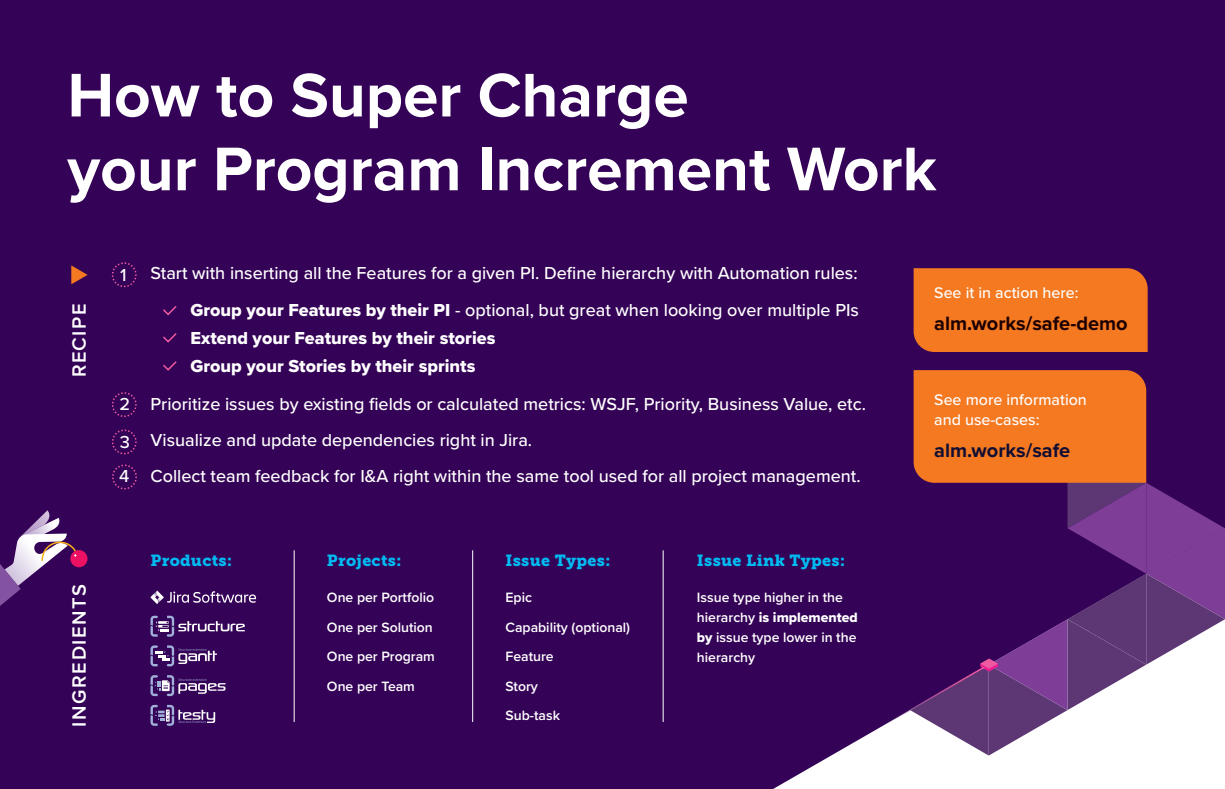
<style>
.page{position:relative;width:1225px;height:789px;background:#fff}
.page>*{position:absolute;margin:0;border:0;box-sizing:border-box;transform-origin:0 0}
.t1{font:700 63.8px/73.8px "Proxima Nova";color:#fff}
.t2{font:700 20px "Proxima Nova";color:#1c0000}
.t3{font:600 20px "Proxima Nova";letter-spacing:.08em;color:#fff}
.t4{font:700 20px "Proxima Nova";color:#120e33}
.t5{font:500 18px/36px "Proxima Nova";color:#fff}
.t6{font:18px/28px "Proxima Nova Extrabld";color:#fff}
.t7{font:500 16px/20px "Proxima Nova";color:#fff}
.t8{font:16px "Museo Slab 900";letter-spacing:.02em;color:#00baf1}
.t9{font:600 14px/29.6px "Proxima Nova";color:#fff}
.t10{font:14px "Proxima Nova Extrabld";color:#fff}
.s1{font-family:"Proxima Nova Extrabld";font-weight:400}
.s2{font-family:"Proxima Nova";font-weight:600}
</style>
<div class="page">
<div style="left:0;top:0;width:1225px;height:788px;background:#340256"></div>
<svg style="left:111px;top:260px;width:28px;height:29px"></svg>
<svg style="left:111px;top:389px;width:28px;height:30px"></svg>
<svg style="left:111px;top:426px;width:28px;height:65px"></svg>
<svg style="left:150px;top:615px;width:95px;height:21px"></svg>
<svg style="left:150px;top:645px;width:67px;height:21px"></svg>
<svg style="left:150px;top:674px;width:75px;height:21px"></svg>
<hr style="left:294px;top:550px;width:1px;height:171px;background:#fff">
<hr style="left:472px;top:550px;width:1px;height:171px;background:#fff">
<hr style="left:662px;top:550px;width:1px;height:171px;background:#fff">
<svg style="left:150px;top:590px;width:106px;height:13px"></svg>
<svg style="left:150px;top:704px;width:65px;height:21px"></svg>
<svg style="left:161px;top:304px;width:17px;height:12px"></svg>
<svg style="left:161px;top:331px;width:17px;height:12px"></svg>
<svg style="left:161px;top:359px;width:17px;height:12px"></svg>
<svg style="left:70px;top:549px;width:18px;height:18px"></svg>
<svg style="left:0;top:510px;width:79px;height:109px"></svg>
<div style="left:913px;top:268px;width:234px;height:84px;background:#f47921"></div>
<svg style="left:71px;top:265px;width:17px;height:19px"></svg>
<svg style="left:887px;top:370px;width:338px;height:385px"></svg>
<h1 class="t1" style="left:67px;top:57px;width:870px">How to Super Charge<br>your Program Increment Work</h1>
<p class="t3" style="left:64px;top:377px;width:75px;rotate:-90deg">RECIPE</p>
<p class="t3" style="left:64px;top:726px;width:144px;rotate:-90deg">INGREDIENTS</p>
<p class="t5" style="left:120px;top:256px;width:8px">1</p>
<p class="t5" style="left:119px;top:384px;width:12px;line-height:37.4px">2<br>3</p>
<p class="t5" style="left:119px;top:457px;width:12px">4</p>
<p class="t5" style="left:150px;top:254px;width:710px;text-align:right">Start with inserting all the Features for a given PI. Define hierarchy with Automation rules:<br><span class="s1">Group your Features by their PI</span> - optional, but great when looking over multiple PIs</p>
<p class="t6" style="left:190px;top:323px;width:306px">Extend your Features by their stories<br>Group your Stories by their sprints</p>
<p class="t5" style="left:150px;top:384px;width:717px">Prioritize issues by existing fields or calculated metrics: WSJF, Priority, Business Value, etc.<br>Visualize and update dependencies right in Jira.<br>Collect team feedback for I&amp;A right within the same tool used for all project management.</p>
<p class="t8" style="left:150px;top:550px;width:83px">Products:</p>
<p class="t8" style="left:327px;top:550px;width:76px">Projects:</p>
<p class="t8" style="left:505px;top:550px;width:106px">Issue Types:</p>
<p class="t8" style="left:697px;top:550px;width:149px">Issue Link Types:</p>
<p class="t9" style="left:327px;top:582px;width:109px">One per Portfolio<br>One per Solution<br>One per Program<br>One per Team</p>
<p class="t9" style="left:505px;top:582px;width:126px">Epic<br>Capability (optional)<br>Feature<br>Story<br>Sub-task</p>
<p class="t9" style="left:697px;top:582px;width:147px">Issue type higher in the</p>
<p class="t10" style="left:697px;top:606px;width:162px"><span class="s2">hierarchy</span> is implemented</p>
<p class="t9" style="left:697px;top:626px;width:161px;line-height:19.8px"><span class="s1">by</span> issue type lower in the hierarchy</p>
<p class="t7" style="left:934px;top:282px;width:146px">See it in action here:</p>
<p class="t2" style="left:934px;top:308px;width:195px">alm.works/safe-demo</p>
<p class="t7" style="left:934px;top:388px;width:154px">See more information and use-cases:</p>
<p class="t4" style="left:934px;top:435px;width:138px">alm.works/safe</p>
</div>
